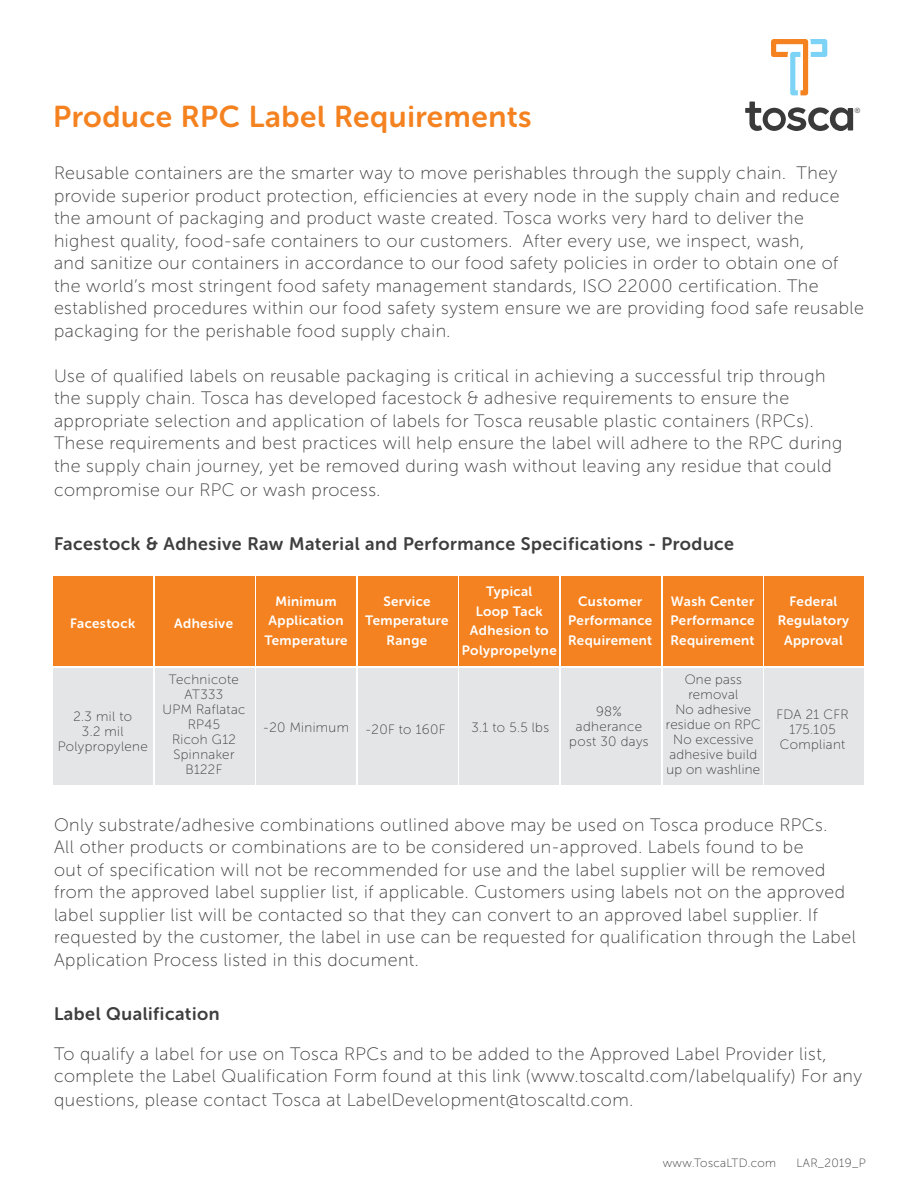
<style>
.page{position:relative;width:918px;height:1188px;background:#fff}
.page>*{position:absolute;margin:0;border:0;box-sizing:border-box;transform-origin:0 0}
.t1{font:30px "Museo Sans Rounded 700";letter-spacing:.02em;color:#f58220}
.t2{font:18px/22.5px "Museo Sans Rounded 100";letter-spacing:.03em;color:#3e3e3f}
.t3{font:18px "Museo Sans Rounded 700";letter-spacing:.03em;color:#3e3e3f}
.t4{font:13.5px/15px "Museo Sans Rounded 100";letter-spacing:.03em;color:#3e3e3f;text-align:center}
.t5{font:13.5px/19.5px "Museo Sans Rounded 700";letter-spacing:.03em;color:#fff;text-align:center}
.t6{font:12px "Museo Sans Rounded 100";letter-spacing:.03em;color:#3e3e3f}
.t7{font:7.35px "Museo Sans Rounded 300";color:#3a3a3b}
</style>
<div class="page">
<svg style="left:771px;top:39px;width:56px;height:56px"></svg>
<svg style="left:745px;top:102px;width:108px;height:29px"></svg>
<div style="left:53px;top:576px;width:100px;height:90px;background:#f58220"></div>
<div style="left:53px;top:668px;width:100px;height:116px;background:#e4e5e7"></div>
<div style="left:155px;top:576px;width:99px;height:90px;background:#f58220"></div>
<div style="left:155px;top:668px;width:99px;height:116px;background:#e4e5e7"></div>
<div style="left:257px;top:576px;width:99px;height:90px;background:#f58220"></div>
<div style="left:257px;top:668px;width:99px;height:116px;background:#e4e5e7"></div>
<div style="left:358px;top:576px;width:99px;height:90px;background:#f58220"></div>
<div style="left:358px;top:668px;width:99px;height:116px;background:#e4e5e7"></div>
<div style="left:460px;top:576px;width:99px;height:90px;background:#f58220"></div>
<div style="left:460px;top:668px;width:99px;height:116px;background:#e4e5e7"></div>
<div style="left:561px;top:576px;width:100px;height:90px;background:#f58220"></div>
<div style="left:561px;top:668px;width:100px;height:116px;background:#e4e5e7"></div>
<div style="left:663px;top:576px;width:99px;height:90px;background:#f58220"></div>
<div style="left:663px;top:668px;width:99px;height:116px;background:#e4e5e7"></div>
<div style="left:765px;top:576px;width:99px;height:90px;background:#f58220"></div>
<div style="left:765px;top:668px;width:99px;height:116px;background:#e4e5e7"></div>
<p class="t1" style="left:53px;top:100px;width:480px">Produce RPC Label Requirements</p>
<p class="t7" style="left:855px;top:107px;width:8px">®</p>
<p class="t2" style="left:54px;top:162px;width:811px">Reusable containers are the smarter way to move perishables through the supply chain. They provide superior product protection, efficiencies at every node in the supply chain and reduce the amount of packaging and product waste created. Tosca works very hard to deliver the highest quality, food-safe containers to our customers. After every use, we inspect, wash,<br>and sanitize our containers in accordance to our food safety policies in order to obtain one of the world’s most stringent food safety management standards, ISO 22000 certification. The established procedures within our food safety system ensure we are providing food safe reusable packaging for the perishable food supply chain.</p>
<p class="t2" style="left:54px;top:364px;width:790px">Use of qualified labels on reusable packaging is critical in achieving a successful trip through the supply chain. Tosca has developed facestock &amp; adhesive requirements to ensure the appropriate selection and application of labels for Tosca reusable plastic containers (RPCs).<br>These requirements and best practices will help ensure the label will adhere to the RPC during the supply chain journey, yet be removed during wash without leaving any residue that could compromise our RPC or wash process.</p>
<p class="t3" style="left:54px;top:534px;width:682px">Facestock &amp; Adhesive Raw Material and Performance Specifications - Produce</p>
<p class="t5" style="left:70px;top:614px;width:66px">Facestock</p>
<p class="t5" style="left:174px;top:614px;width:60px">Adhesive</p>
<p class="t4" style="left:58px;top:709px;width:92px">2.3 mil to<br>3.2 mil<br>Polypropylene</p>
<p class="t4" style="left:169px;top:672px;width:71px">Technicote<br>AT333</p>
<p class="t4" style="left:162px;top:702px;width:85px">UPM Raflatac<br>RP45</p>
<p class="t4" style="left:172px;top:732px;width:65px">Ricoh G12</p>
<p class="t4" style="left:174px;top:747px;width:62px">Spinnaker<br>B122F</p>
<p class="t5" style="left:276px;top:591px;width:63px">Minimum</p>
<p class="t5" style="left:264px;top:611px;width:85px">Application<br>Temperature</p>
<p class="t5" style="left:365px;top:591px;width:85px">Service<br>Temperature<br>Range</p>
<p class="t5" style="left:462px;top:582px;width:96px">Typical<br>Loop Tack<br>Adhesion to<br>Polypropelyne</p>
<p class="t5" style="left:568px;top:592px;width:86px">Customer<br>Performance<br>Requirement</p>
<p class="t5" style="left:670px;top:592px;width:86px;text-align:justify">Wash Center Performance Requirement</p>
<p class="t5" style="left:778px;top:592px;width:73px">Federal<br>Regulatory<br>Approval</p>
<p class="t4" style="left:263px;top:721px;width:87px">-20 Minimum</p>
<p class="t4" style="left:365px;top:722px;width:82px">-20F to 160F</p>
<p class="t4" style="left:472px;top:721px;width:79px">3.1 to 5.5 lbs</p>
<p class="t4" style="left:596px;top:705px;width:27px">98%</p>
<p class="t4" style="left:576px;top:720px;width:68px">adherance</p>
<p class="t4" style="left:569px;top:735px;width:81px">post 30 days</p>
<p class="t4" style="left:685px;top:672px;width:59px;text-align:left">One pass removal</p>
<p class="t4" style="left:666px;top:702px;width:96px">No adhesive residue on RPC</p>
<p class="t4" style="left:666px;top:732px;width:95px">No excessive adhesive build up on washline</p>
<p class="t4" style="left:776px;top:707px;width:74px">FDA 21 CFR<br>175.105<br>Compliant</p>
<p class="t2" style="left:54px;top:813px;width:803px">Only substrate/adhesive combinations outlined above may be used on Tosca produce RPCs.<br>All other products or combinations are to be considered un-approved. Labels found to be<br>out of specification will not be recommended for use and the label supplier will be removed from the approved label supplier list, if applicable. Customers using labels not on the approved label supplier list will be contacted so that they can convert to an approved label supplier. If requested by the customer, the label in use can be requested for qualification through the Label Application Process listed in this document.</p>
<p class="t3" style="left:54px;top:1004px;width:167px">Label Qualification</p>
<p class="t2" style="left:54px;top:1042px;width:810px;line-height:23.2px">To qualify a label for use on Tosca RPCs and to be added to the Approved Label Provider list, complete the Label Qualification Form found at this link (www.toscaltd.com/labelqualify) For any questions, please contact Tosca at LabelDevelopment@toscaltd.com.</p>
<p class="t6" style="left:663px;top:1156px;width:115px">www.ToscaLTD.com</p>
<p class="t6" style="left:797px;top:1156px;width:71px">LAR_2019_P</p>
</div>
